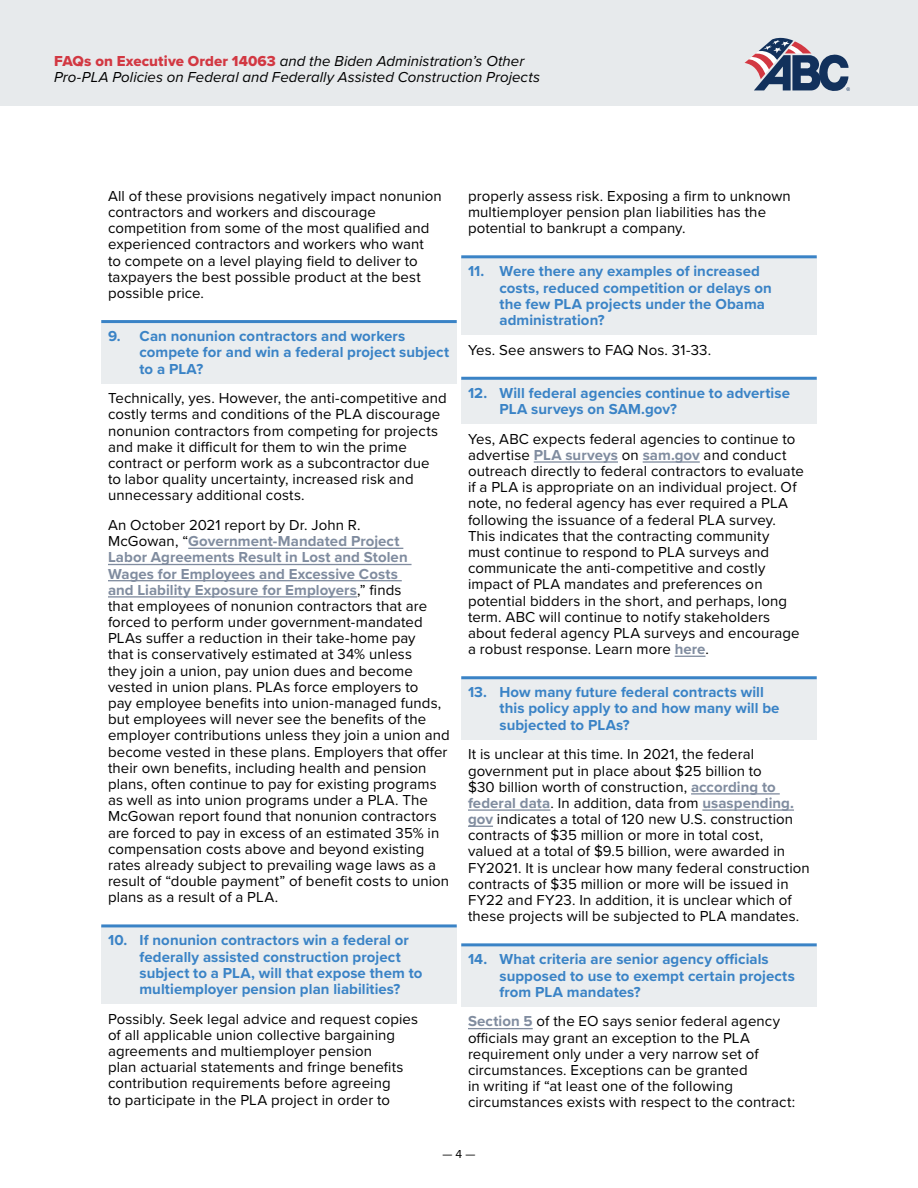
<style>
.page{position:relative;width:918px;height:1188px;background:#fff}
.page>*{position:absolute;margin:0;border:0;box-sizing:border-box;transform-origin:0 0}
.t1{font:15px/16.2px "Proxima Nova";letter-spacing:.005em;color:#000}
.t2{font:700 15px/16.2px "Proxima Nova";letter-spacing:.005em;color:#3a83c6}
.t3{font:italic 15px/16.2px "Proxima Nova";letter-spacing:.005em;color:#000}
.t4{font:12px "Proxima Nova";color:#000}
.s1{font-family:"Proxima Nova Extrabld";font-style:normal;color:#d23842}
.s2{font-weight:700;color:#808c9f}
</style>
<div class="page">
<div style="left:0;top:0;width:918px;height:106px;background:#e7eaec"></div>
<svg style="left:745px;top:37px;width:105px;height:54px"></svg>
<div style="left:101px;top:323px;width:356px;height:60px;background:#eaedef"></div>
<hr style="left:101px;top:320px;width:356px;height:3px;background:#3a83c6">
<hr style="left:188px;top:548px;width:215px;height:1px;background:#808c9f">
<hr style="left:108px;top:564px;width:304px;height:1px;background:#808c9f">
<hr style="left:108px;top:580px;width:294px;height:1px;background:#808c9f">
<hr style="left:108px;top:596px;width:249px;height:2px;background:#808c9f">
<div style="left:101px;top:927px;width:356px;height:77px;background:#eaedef"></div>
<hr style="left:101px;top:924px;width:356px;height:3px;background:#3a83c6">
<div style="left:461px;top:258px;width:356px;height:77px;background:#eaedef"></div>
<hr style="left:461px;top:255px;width:356px;height:3px;background:#3a83c6">
<div style="left:461px;top:379px;width:356px;height:45px;background:#eaedef"></div>
<hr style="left:461px;top:377px;width:356px;height:3px;background:#3a83c6">
<hr style="left:534px;top:461px;width:84px;height:2px;background:#808c9f">
<hr style="left:643px;top:461px;width:57px;height:2px;background:#808c9f">
<hr style="left:675px;top:656px;width:31px;height:1px;background:#808c9f">
<div style="left:461px;top:679px;width:356px;height:61px;background:#eaedef"></div>
<hr style="left:461px;top:676px;width:356px;height:3px;background:#3a83c6">
<hr style="left:691px;top:793px;width:89px;height:2px;background:#808c9f">
<hr style="left:468px;top:809px;width:82px;height:2px;background:#808c9f">
<hr style="left:702px;top:809px;width:92px;height:2px;background:#808c9f">
<svg style="left:468px;top:826px;width:25px;height:1px"></svg>
<div style="left:461px;top:946px;width:356px;height:61px;background:#eaedef"></div>
<hr style="left:461px;top:943px;width:356px;height:3px;background:#3a83c6">
<hr style="left:468px;top:1028px;width:65px;height:1px;background:#808c9f">
<p class="t3" style="left:54px;top:52px;width:488px"><span class="s1">FAQs on Executive Order 14063</span> and the Biden Administration’s Other<br>Pro-PLA Policies on Federal and Federally Assisted Construction Projects</p>
<p class="t1" style="left:108px;top:187px;width:335px">All of these provisions negatively impact nonunion contractors and workers and discourage competition from some of the most qualified and experienced contractors and workers who want<br>to compete on a level playing field to deliver to taxpayers the best possible product at the best possible price.</p>
<p class="t2" style="left:140px;top:328px;width:311px;text-indent:-32px">9. Can nonunion contractors and workers compete for and win a federal project subject to a PLA?</p>
<p class="t1" style="left:108px;top:389px;width:340px">Technically, yes. However, the anti-competitive and costly terms and conditions of the PLA discourage nonunion contractors from competing for projects and make it difficult for them to win the prime contract or perform work as a subcontractor due<br>to labor quality uncertainty, increased risk and unnecessary additional costs.</p>
<p class="t1" style="left:108px;top:516px;width:343px">An October 2021 report by Dr. John R.<br>McGowan, “<span class="s2">Government-Mandated Project<br>Labor Agreements Result in Lost and Stolen Wages for Employees and Excessive Costs<br>and Liability Exposure for Employers</span>,” finds<br>that employees of nonunion contractors that are forced to perform under government-mandated PLAs suffer a reduction in their take-home pay<br>that is conservatively estimated at 34% unless<br>they join a union, pay union dues and become vested in union plans. PLAs force employers to<br>pay employee benefits into union-managed funds, but employees will never see the benefits of the employer contributions unless they join a union and become vested in these plans. Employers that offer their own benefits, including health and pension plans, often continue to pay for existing programs as well as into union programs under a PLA. The McGowan report found that nonunion contractors are forced to pay in excess of an estimated 35% in compensation costs above and beyond existing rates already subject to prevailing wage laws as a result of “double payment” of benefit costs to union plans as a result of a PLA.</p>
<p class="t2" style="left:140px;top:932px;width:284px;text-indent:-32px">10. If nonunion contractors win a federal or federally assisted construction project subject to a PLA, will that expose them to multiemployer pension plan liabilities?</p>
<p class="t1" style="left:108px;top:1010px;width:312px">Possibly. Seek legal advice and request copies of all applicable union collective bargaining agreements and multiemployer pension<br>plan actuarial statements and fringe benefits contribution requirements before agreeing<br>to participate in the PLA project in order to</p>
<p class="t1" style="left:468px;top:187px;width:324px">properly assess risk. Exposing a firm to unknown multiemployer pension plan liabilities has the potential to bankrupt a company.</p>
<p class="t2" style="left:500px;top:263px;width:274px;text-indent:-32px">11. Were there any examples of increased costs, reduced competition or delays on the few PLA projects under the Obama administration?</p>
<p class="t1" style="left:468px;top:341px;width:245px">Yes. See answers to FAQ Nos. 31-33.</p>
<p class="t2" style="left:500px;top:384px;width:292px;text-indent:-32px">12. Will federal agencies continue to advertise<br>PLA surveys on SAM.gov?</p>
<p class="t1" style="left:468px;top:430px;width:337px">Yes, ABC expects federal agencies to continue to advertise <span class="s2">PLA surveys</span> on <span class="s2">sam.gov</span> and conduct outreach directly to federal contractors to evaluate if a PLA is appropriate on an individual project. Of note, no federal agency has ever required a PLA following the issuance of a federal PLA survey.<br>This indicates that the contracting community must continue to respond to PLA surveys and communicate the anti-competitive and costly impact of PLA mandates and preferences on potential bidders in the short, and perhaps, long term. ABC will continue to notify stakeholders about federal agency PLA surveys and encourage a robust response. Learn more <span class="s2">here</span>.</p>
<p class="t2" style="left:500px;top:684px;width:282px;text-indent:-32px">13. How many future federal contracts will this policy apply to and how many will be subjected to PLAs?</p>
<p class="t1" style="left:468px;top:746px;width:343px">It is unclear at this time. In 2021, the federal government put in place about $25 billion to<br>$30 billion worth of construction, <span class="s2">according to federal data</span>. In addition, data from <span class="s2">usaspending. gov</span> indicates a total of 120 new U.S. construction contracts of $35 million or more in total cost, valued at a total of $9.5 billion, were awarded in FY2021. It is unclear how many federal construction contracts of $35 million or more will be issued in FY22 and FY23. In addition, it is unclear which of these projects will be subjected to PLA mandates.</p>
<p class="t2" style="left:500px;top:951px;width:297px;text-indent:-32px">14. What criteria are senior agency officials supposed to use to exempt certain projects from PLA mandates?</p>
<p class="t1" style="left:468px;top:1013px;width:329px"><span class="s2">Section 5</span> of the EO says senior federal agency officials may grant an exception to the PLA requirement only under a very narrow set of circumstances. Exceptions can be granted<br>in writing if “at least one of the following circumstances exists with respect to the contract:</p>
<p class="t4" style="left:443px;top:1145px;width:34px">— 4 —</p>
</div>
